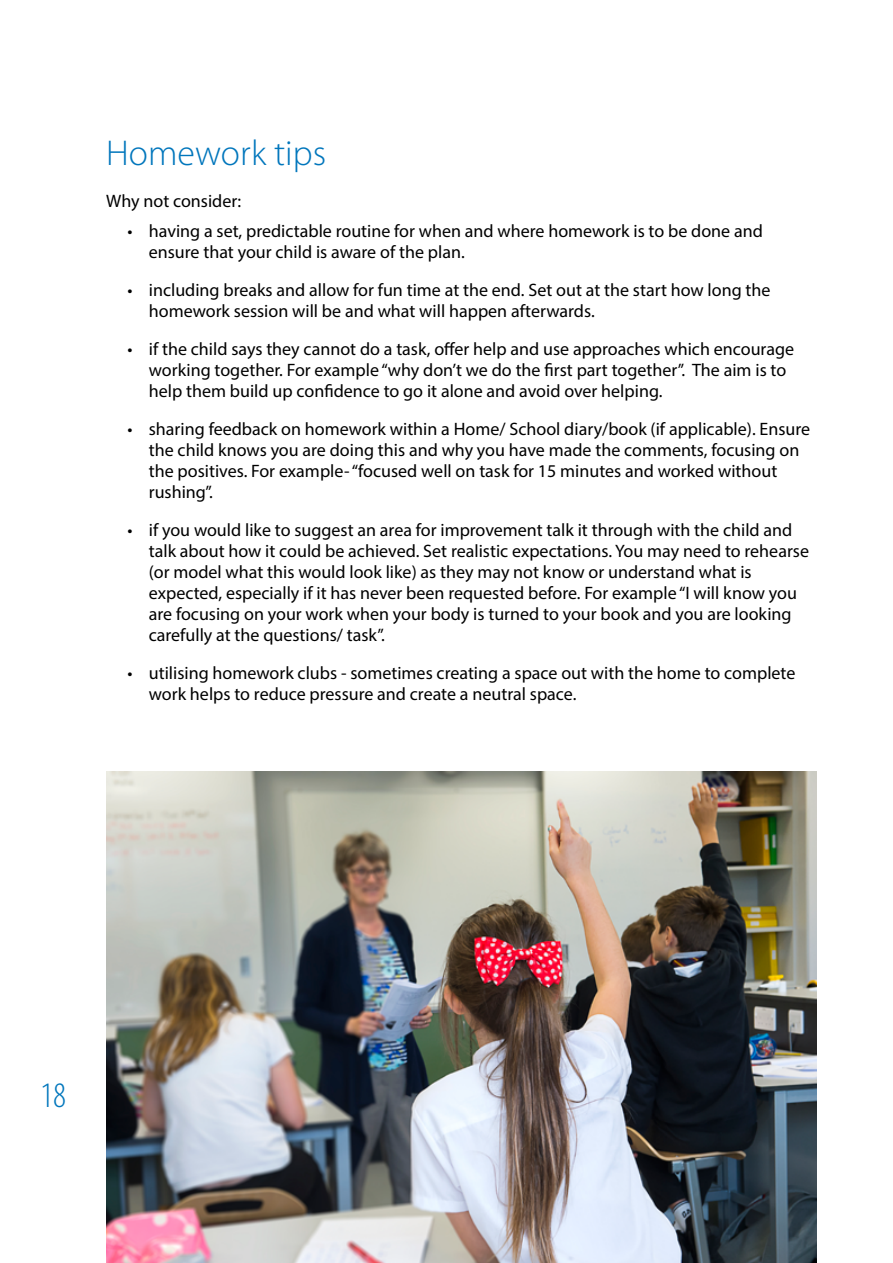
<style>
.page{position:relative;width:893px;height:1263px;background:#fff}
.page>*{position:absolute;margin:0;border:0;box-sizing:border-box;transform-origin:0 0}
.t1{font:300 36px "Myriad Pro";color:#0076bc}
.t2{font:300 condensed 36px "Myriad Pro";color:#0076bc}
.t3{font:18px/21px "Myriad Pro";color:#000}
</style>
<div class="page">
<img style="left:106px;top:771px;width:710px;height:492px">
<h1 class="t1" style="left:106px;top:132px;width:221px">Homework tips</h1>
<p class="t3" style="left:106px;top:191px;width:136px">Why not consider:</p>
<p class="t3" style="left:149px;top:220px;width:616px;text-indent:-21px">• having a set, predictable routine for when and where homework is to be done and ensure that your child is aware of the plan.</p>
<p class="t3" style="left:149px;top:279px;width:623px;text-indent:-21px">• including breaks and allow for fun time at the end. Set out at the start how long the homework session will be and what will happen afterwards.</p>
<p class="t3" style="left:149px;top:338px;width:647px;text-indent:-21px">• if the child says they cannot do a task, offer help and use approaches which encourage working together. For example “why don’t we do the first part together”. The aim is to help them build up confidence to go it alone and avoid over helping.</p>
<p class="t3" style="left:149px;top:418px;width:663px;text-indent:-21px">• sharing feedback on homework within a Home/ School diary/book (if applicable). Ensure the child knows you are doing this and why you have made the comments, focusing on the positives. For example- “focused well on task for 15 minutes and worked without rushing”.</p>
<p class="t3" style="left:149px;top:519px;width:662px;text-indent:-21px">• if you would like to suggest an area for improvement talk it through with the child and talk about how it could be achieved. Set realistic expectations. You may need to rehearse (or model what this would look like) as they may not know or understand what is expected, especially if it has never been requested before. For example “I will know you are focusing on your work when your body is turned to your book and you are looking carefully at the questions/ task”.</p>
<p class="t3" style="left:149px;top:662px;width:648px;text-indent:-21px">• utilising homework clubs - sometimes creating a space out with the home to complete work helps to reduce pressure and create a neutral space.</p>
<h1 class="t2" style="left:40px;top:1074px;width:27px">18</h1>
</div>
